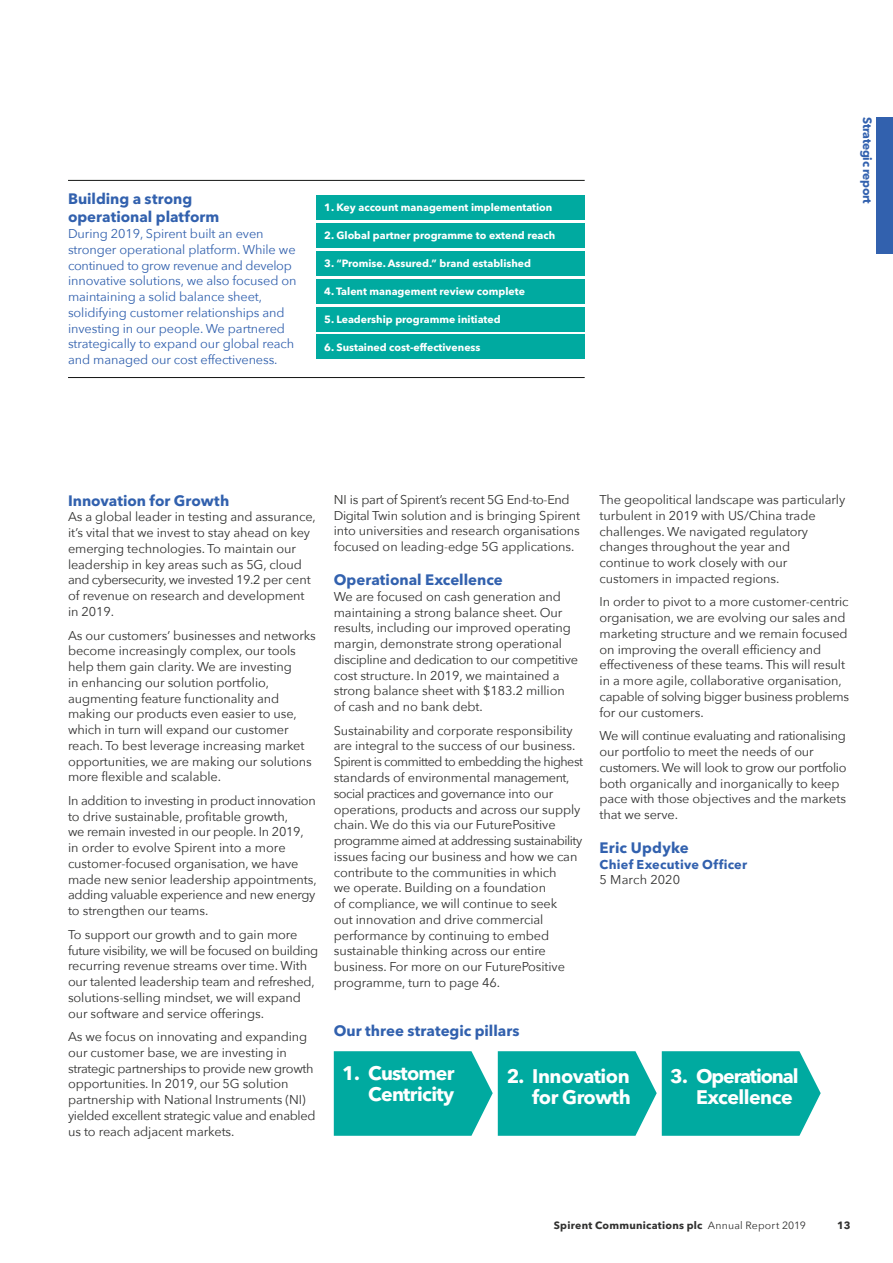
<style>
.page{position:relative;width:893px;height:1263px;background:#fff}
.page>*{position:absolute;margin:0;border:0;box-sizing:border-box;transform-origin:0 0}
.t1{font:700 19.5px/21px "Avenir Next LT Pro";letter-spacing:-.03em;color:#fff;text-align:right}
.t2{font:700 19.5px/21px "Avenir Next LT Pro";letter-spacing:-.055em;color:#fff}
.t3{font:700 15px/18px "Avenir Next LT Pro";color:#3261ae}
.t4{font:12.75px/15.8px "Avenir Next";letter-spacing:-.01em;color:#313130}
.t5{font:12.75px/15.8px "Avenir Next";letter-spacing:-.01em;color:#3261ae}
.t6{font:700 12.75px "Avenir Next LT Pro";letter-spacing:.02em;color:#3261ae}
.t7{font:12.75px "Avenir Next";letter-spacing:.01em;color:#313130}
.t8{font:700 12px "Avenir Next LT Pro";letter-spacing:-.025em;color:#3261ae}
.t9{font:700 10.5px "Avenir Next LT Pro";color:#fff}
.t10{font:700 10.5px "Avenir Next LT Pro";letter-spacing:.025em;color:#313130}
.s1{font-family:"Avenir Next";font-weight:400}
</style>
<div class="page">
<div style="left:876px;top:117px;width:17px;height:136px;background:#3261ae"></div>
<hr style="left:68px;top:180px;width:517px;height:1px;background:#131413">
<hr style="left:68px;top:377px;width:517px;height:1px;background:#131413">
<div style="left:316px;top:195px;width:269px;height:24px;background:#00aaa0"></div>
<div style="left:316px;top:307px;width:269px;height:24px;background:#00aaa0"></div>
<div style="left:316px;top:251px;width:269px;height:24px;background:#00aaa0"></div>
<div style="left:316px;top:335px;width:269px;height:24px;background:#00aaa0"></div>
<div style="left:316px;top:223px;width:269px;height:24px;background:#00aaa0"></div>
<div style="left:316px;top:279px;width:269px;height:24px;background:#00aaa0"></div>
<svg style="left:334px;top:1051px;width:487px;height:85px;background:#17b1a8"></svg>
<p class="t3" style="left:68px;top:190px;width:153px">Building a strong operational platform</p>
<p class="t5" style="left:68px;top:225px;width:230px">During 2019, Spirent built an even stronger operational platform. While we continued to grow revenue and develop innovative solutions, we also focused on maintaining a solid balance sheet, solidifying customer relationships and investing in our people. We partnered strategically to expand our global reach and managed our cost effectiveness.</p>
<p class="t9" style="left:324px;top:201px;width:230px">1. Key account management implementation</p>
<p class="t9" style="left:324px;top:229px;width:233px">2. Global partner programme to extend reach</p>
<p class="t9" style="left:324px;top:257px;width:208px">3. “Promise. Assured.” brand established</p>
<p class="t9" style="left:324px;top:285px;width:202px">4. Talent management review complete</p>
<p class="t9" style="left:324px;top:313px;width:178px">5. Leadership programme initiated</p>
<p class="t9" style="left:324px;top:340px;width:158px">6. Sustained cost-effectiveness</p>
<p class="t8" style="left:875px;top:117px;width:88px;rotate:90deg">Strategic report</p>
<p class="t3" style="left:68px;top:491px;width:163px">Innovation for Growth</p>
<p class="t4" style="left:68px;top:509px;width:249px">As a global leader in testing and assurance, it’s vital that we invest to stay ahead on key emerging technologies. To maintain our leadership in key areas such as 5G, cloud and cybersecurity, we invested 19.2 per cent of revenue on research and development in 2019.</p>
<p class="t4" style="left:68px;top:627px;width:249px">As our customers’ businesses and networks become increasingly complex, our tools help them gain clarity. We are investing<br>in enhancing our solution portfolio, augmenting feature functionality and making our products even easier to use, which in turn will expand our customer reach. To best leverage increasing market opportunities, we are making our solutions more flexible and scalable.</p>
<p class="t4" style="left:68px;top:792px;width:250px">In addition to investing in product innovation to drive sustainable, profitable growth,<br>we remain invested in our people. In 2019, in order to evolve Spirent into a more customer-focused organisation, we have made new senior leadership appointments, adding valuable experience and new energy to strengthen our teams.</p>
<p class="t4" style="left:68px;top:926px;width:252px">To support our growth and to gain more future visibility, we will be focused on building recurring revenue streams over time. With our talented leadership team and refreshed, solutions-selling mindset, we will expand our software and service offerings.</p>
<p class="t4" style="left:68px;top:1028px;width:249px">As we focus on innovating and expanding our customer base, we are investing in strategic partnerships to provide new growth opportunities. In 2019, our 5G solution partnership with National Instruments (NI) yielded excellent strategic value and enabled us to reach adjacent markets.</p>
<p class="t4" style="left:334px;top:491px;width:248px">NI is part of Spirent’s recent 5G End-to-End Digital Twin solution and is bringing Spirent into universities and research organisations focused on leading‑edge 5G applications.</p>
<p class="t3" style="left:334px;top:571px;width:170px">Operational Excellence</p>
<p class="t4" style="left:334px;top:588px;width:246px">We are focused on cash generation and maintaining a strong balance sheet. Our results, including our improved operating margin, demonstrate strong operational discipline and dedication to our competitive cost structure. In 2019, we maintained a strong balance sheet with $183.2 million of cash and no bank debt.</p>
<p class="t4" style="left:334px;top:722px;width:251px">Sustainability and corporate responsibility are integral to the success of our business.<br>Spirent is committed to embedding the highest standards of environmental management, social practices and governance into our operations, products and across our supply chain. We do this via our FuturePositive programme aimed at addressing sustainability issues facing our business and how we can contribute to the communities in which<br>we operate. Building on a foundation<br>of compliance, we will continue to seek<br>out innovation and drive commercial performance by continuing to embed sustainable thinking across our entire business. For more on our FuturePositive programme, turn to page 46.</p>
<p class="t3" style="left:334px;top:1022px;width:187px">Our three strategic pillars</p>
<p class="t4" style="left:600px;top:491px;width:247px">The geopolitical landscape was particularly turbulent in 2019 with US/China trade challenges. We navigated regulatory changes throughout the year and<br>continue to work closely with our customers in impacted regions.</p>
<p class="t4" style="left:600px;top:594px;width:251px">In order to pivot to a more customer-centric organisation, we are evolving our sales and marketing structure and we remain focused on improving the overall efficiency and effectiveness of these teams. This will result in a more agile, collaborative organisation, capable of solving bigger business problems for our customers.</p>
<p class="t4" style="left:600px;top:727px;width:249px">We will continue evaluating and rationalising our portfolio to meet the needs of our customers. We will look to grow our portfolio both organically and inorganically to keep pace with those objectives and the markets that we serve.</p>
<p class="t3" style="left:600px;top:838px;width:91px">Eric Updyke</p>
<p class="t6" style="left:600px;top:856px;width:149px">Chief Executive Officer</p>
<p class="t7" style="left:600px;top:869px;width:82px">5 March 2020</p>
<h1 class="t1" style="left:342px;top:1062px;width:114px">1. Customer<br>Centricity</h1>
<h1 class="t1" style="left:507px;top:1065px;width:126px">2. Innovation for Growth</h1>
<h1 class="t2" style="left:696px;top:1065px;width:104px;text-indent:-26px">3. Operational<br>Excellence</h1>
<p class="t10" style="left:554px;top:1219px;width:253px">Spirent Communications plc <span class="s1">Annual Report 2019</span></p>
<p class="t10" style="left:837px;top:1219px;width:15px">13</p>
</div>
